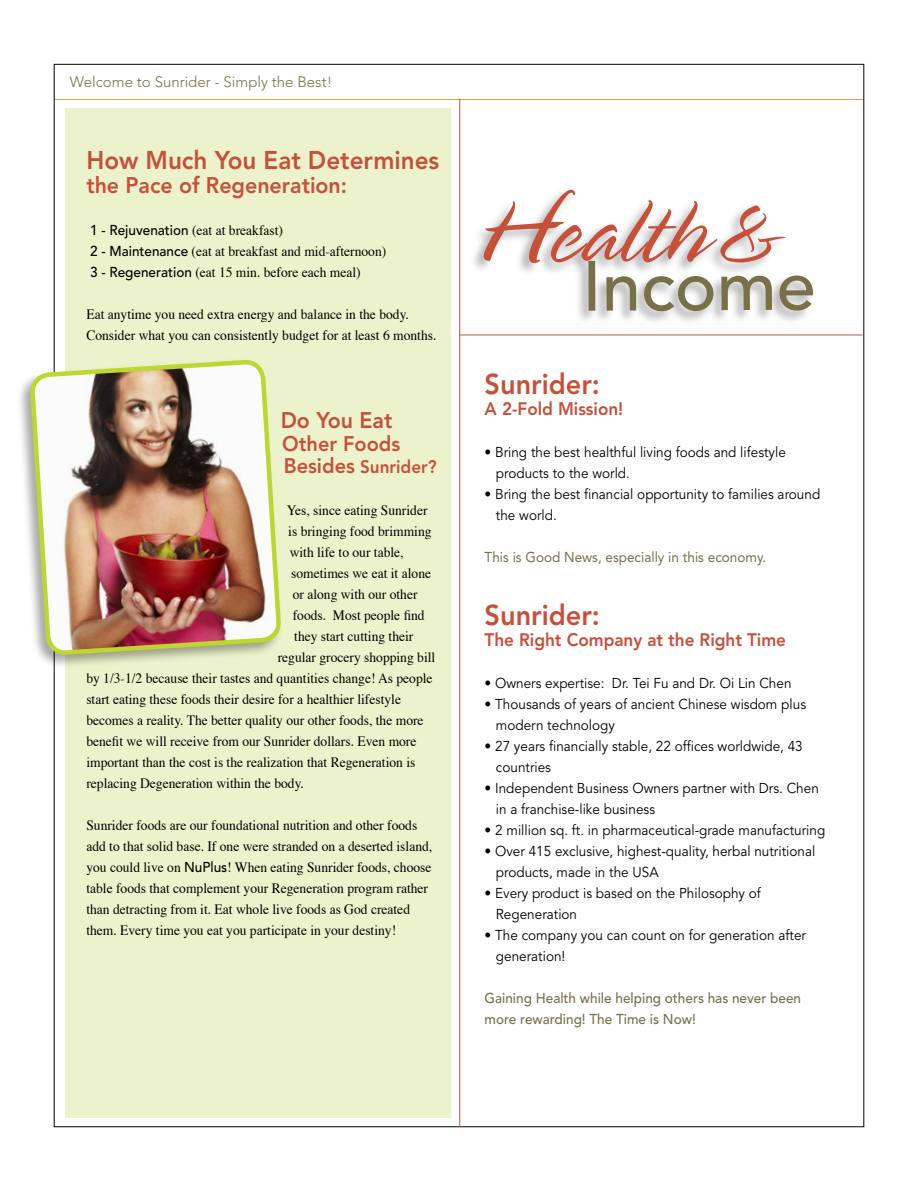
<style>
.page{position:relative;width:918px;height:1188px;background:#fff}
.page>*{position:absolute;margin:0;border:0;box-sizing:border-box;transform-origin:0 0}
.t1{font:300 103.2px "Spring LP";color:#c7503b}
.t2{font:500 70.5px "Avenir";letter-spacing:-.005em;color:#787048}
.t3{font:800 28.5px "Avenir";color:#c7503b;scale:.95 1}
.t4{font:800 25.5px "Avenir";color:#c7503b;scale:.95 1}
.t5{font:800 22.5px "Avenir";color:#c7503b;scale:.95 1}
.t6{font:800 21px "Avenir";color:#c7503b;scale:.95 1}
.t7{font:800 18px "Avenir";color:#c7503b;scale:.95 1}
.t8{font:300 15px "Avenir";color:#787048}
.t9{font:14.25px/21px "Times";color:#000;scale:.95 1}
.t10{font:14.25px/21px "Avenir";color:#000;scale:.95 1}
.t11{font:500 14.25px/21px "Avenir";color:#787048;scale:.95 1}
.t12{font:14.25px "Avenir";color:#787048;scale:.95 1}
.s1{font-family:"Avenir";font-weight:500}
.s2{font-size:21px}
</style>
<div class="page">
<hr style="left:54px;top:99px;width:810px;height:1px;background:#d89e42">
<div style="left:65px;top:108px;width:386px;height:1009px;background:#ecf2cb"></div>
<div style="left:14px;top:356px;width:270px;height:315px;background:#000;opacity:.34"></div>
<img style="left:32px;top:237px;width:248px;height:417px">
<hr style="left:459px;top:99px;width:1px;height:1027px;background:#c7503b">
<div style="left:468px;top:187px;width:348px;height:140px;background:#000;opacity:.34"></div>
<hr style="left:460px;top:335px;width:403px;height:1px;background:#c7503b">
<p class="t8" style="left:70px;top:73px;width:264px">Welcome to Sunrider - Simply the Best!</p>
<h3 class="t4" style="left:86px;top:145px;width:373px">How Much You Eat Determines</h3>
<h3 class="t5" style="left:86px;top:172px;width:276px">the Pace of Regeneration:</h3>
<p class="t9" style="left:90px;top:218px;width:313px"><span class="s1">1 - Rejuvenation</span> (eat at breakfast)<br><span class="s1">2 - Maintenance</span> (eat at breakfast and mid-afternoon)<br><span class="s1">3 - Regeneration</span> (eat 15 min. before each meal)</p>
<p class="t9" style="left:86px;top:302px;width:370px">Eat anytime you need extra energy and balance in the body.<br>Consider what you can consistently budget for at least 6 months.</p>
<h3 class="t5" style="left:281px;top:407px;width:119px">Do You Eat</h3>
<h3 class="t6" style="left:282px;top:431px;width:126px">Other Foods</h3>
<p class="t7" style="left:284px;top:456px;width:163px"><span class="s2">Besides</span> Sunrider?</p>
<p class="t9" style="left:287px;top:499px;width:150px">Yes, since eating Sunrider</p>
<p class="t9" style="left:288px;top:520px;width:152px">is bringing food brimming</p>
<p class="t9" style="left:290px;top:541px;width:121px">with life to our table,</p>
<p class="t9" style="left:291px;top:562px;width:149px">sometimes we eat it alone</p>
<p class="t9" style="left:293px;top:583px;width:133px">or along with our other</p>
<p class="t9" style="left:293px;top:604px;width:140px">foods. Most people find</p>
<p class="t9" style="left:294px;top:625px;width:127px">they start cutting their</p>
<p class="t9" style="left:278px;top:646px;width:167px">regular grocery shopping bill</p>
<p class="t9" style="left:86px;top:667px;width:366px">by 1/3-1/2 because their tastes and quantities change! As people</p>
<p class="t9" style="left:86px;top:688px;width:333px">start eating these foods their desire for a healthier lifestyle</p>
<p class="t9" style="left:86px;top:709px;width:356px">becomes a reality. The better quality our other foods, the more</p>
<p class="t9" style="left:86px;top:730px;width:349px">benefit we will receive from our Sunrider dollars. Even more</p>
<p class="t9" style="left:86px;top:751px;width:348px">important than the cost is the realization that Regeneration is</p>
<p class="t9" style="left:86px;top:772px;width:230px">replacing Degeneration within the body.</p>
<p class="t9" style="left:86px;top:814px;width:366px">Sunrider foods are our foundational nutrition and other foods add to that solid base. If one were stranded on a deserted island, you could live on <span class="s1">NuPlus</span>! When eating Sunrider foods, choose table foods that complement your Regeneration program rather than detracting from it. Eat whole live foods as God created them. Every time you eat you participate in your destiny!</p>
<h1 class="t1" style="left:477px;top:180px;width:306px">Health &amp;</h1>
<h2 class="t2" style="left:582px;top:245px;width:236px">Income</h2>
<h3 class="t3" style="left:485px;top:367px;width:123px">Sunrider:</h3>
<p class="t7" style="left:485px;top:398px;width:147px">A 2-Fold Mission!</p>
<p class="t10" style="left:496px;top:442px;width:307px;text-indent:-11px">• Bring the best healthful living foods and lifestyle products to the world.</p>
<p class="t10" style="left:496px;top:484px;width:343px;text-indent:-11px">• Bring the best financial opportunity to families around the world.</p>
<p class="t12" style="left:485px;top:549px;width:298px">This is Good News, especially in this economy.</p>
<h3 class="t3" style="left:485px;top:598px;width:123px">Sunrider:</h3>
<p class="t7" style="left:485px;top:629px;width:319px">The Right Company at the Right Time</p>
<p class="t10" style="left:485px;top:673px;width:325px">• Owners expertise: Dr. Tei Fu and Dr. Oi Lin Chen</p>
<p class="t10" style="left:496px;top:694px;width:328px;text-indent:-11px">• Thousands of years of ancient Chinese wisdom plus modern technology</p>
<p class="t10" style="left:496px;top:736px;width:325px;text-indent:-11px">• 27 years financially stable, 22 offices worldwide, 43 countries</p>
<p class="t10" style="left:496px;top:778px;width:341px;text-indent:-11px">• Independent Business Owners partner with Drs. Chen in a franchise-like business</p>
<p class="t10" style="left:485px;top:820px;width:360px">• 2 million sq. ft. in pharmaceutical-grade manufacturing</p>
<p class="t10" style="left:496px;top:841px;width:338px;text-indent:-11px">• Over 415 exclusive, highest-quality, herbal nutritional products, made in the USA</p>
<p class="t10" style="left:496px;top:883px;width:280px;text-indent:-11px">• Every product is based on the Philosophy of<br>Regeneration</p>
<p class="t10" style="left:496px;top:925px;width:328px;text-indent:-11px">• The company you can count on for generation after generation!</p>
<p class="t11" style="left:485px;top:988px;width:335px">Gaining Health while helping others has never been more rewarding! The Time is Now!</p>
</div>
